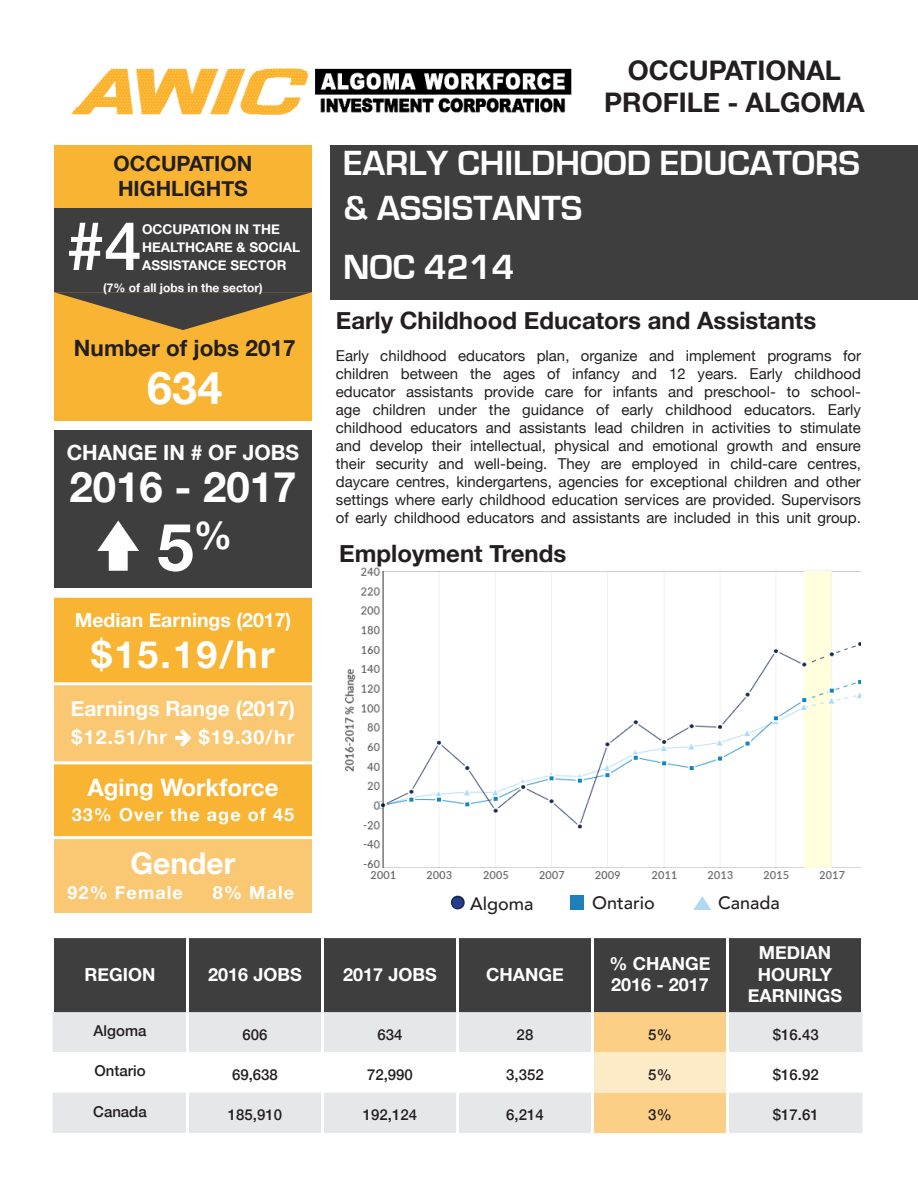
<style>
.page{position:relative;width:918px;height:1188px;background:#fff}
.page>*{position:absolute;margin:0;border:0;box-sizing:border-box;transform-origin:0 0}
.Sub_Header{font:500 67.5px "Helvetica Neue";color:#fff}
.Sub_Header-2{font:700 66px "Helvetica Neue";color:#fff}
.Sub_Header-3{font:700 45px "Helvetica Neue";color:#fff}
.Sub_Header-4{font:700 42px "Helvetica Neue";color:#fff}
.Sub_Header-5{font:700 37.5px "Helvetica Neue";color:#fff}
.t1{font:700 36px/45px "Eurostile";color:#fff}
.Sub_Header-6{font:700 30px "Helvetica Neue";color:#fff}
.Sub_Header-7{font:700 27px/32.4px "Helvetica Neue";color:#231f20;text-align:center}
.Sub_Header-8{font:700 24px "Helvetica Neue";color:#231f20}
.Sub_Header-9{font:700 24px "Helvetica Neue";color:#fff}
.Sub_Header-10{font:700 22.5px "Helvetica Neue";color:#231f20}
.Sub_Header-11{font:700 21px "Helvetica Neue";color:#fff}
.Sub_Header-12{font:700 21px/25.2px "Helvetica Neue";color:#231f20}
.Sub_Header-13{font:700 19.5px "Helvetica Neue";color:#fff}
.Table_Header{font:700 18px/21.6px "Helvetica Neue";color:#fff}
.Sub_Header-14{font:700 18px "Helvetica Neue";letter-spacing:.06em;color:#fff}
.Body_Subheading__blu{font:500 18px "Avenir";color:#231f20}
.Bullet_List{font:15px/18px "Helvetica Neue";color:#231f20;text-align:justify}
.Table_Body{font:500 15px "Helvetica Neue";color:#231f20}
.Sub_Header-15{font:700 13.5px/18px "Helvetica Neue";color:#fff}
.Sub_Header-16{font:700 12px "Helvetica Neue";color:#fff}
.s1{font-family:"Apple SD Gothic Neo";color:#253f8e}
</style>
<div class="page">
<div style="left:54px;top:598px;width:258px;height:84px;background:#f8b432"></div>
<svg style="left:54px;top:685px;width:258px;height:228px;background:#f9c15e"></svg>
<hr style="left:54px;top:761px;width:258px;height:3px;background:#fff">
<hr style="left:54px;top:836px;width:258px;height:3px;background:#fff">
<div style="left:330px;top:145px;width:588px;height:154px;background:#3e3e3f"></div>
<div style="left:54px;top:286px;width:258px;height:135px;background:#f8b432"></div>
<div style="left:54px;top:145px;width:258px;height:65px;background:#f8b432"></div>
<div style="left:54px;top:209px;width:258px;height:83px;background:#3e3e3f"></div>
<div style="left:54px;top:938px;width:807px;height:74px;background:#3e3e3f"></div>
<svg style="left:52px;top:1012px;width:810px;height:121px;fill:#e6e7e9"></svg>
<div style="left:594px;top:1012px;width:132px;height:121px;background:#fbcf85"></div>
<div style="left:592px;top:1052px;width:136px;height:41px;background:#fdeac7"></div>
<hr style="left:186px;top:1012px;width:3px;height:40px;background:#fff">
<hr style="left:321px;top:1012px;width:3px;height:40px;background:#fff">
<hr style="left:456px;top:1012px;width:3px;height:40px;background:#fff">
<hr style="left:591px;top:1012px;width:3px;height:40px;background:#fff">
<hr style="left:726px;top:1012px;width:3px;height:40px;background:#fff">
<hr style="left:186px;top:1052px;width:3px;height:41px;background:#fff">
<hr style="left:321px;top:1052px;width:3px;height:41px;background:#fff">
<hr style="left:456px;top:1052px;width:3px;height:41px;background:#fff">
<hr style="left:591px;top:1052px;width:3px;height:41px;background:#fff">
<hr style="left:726px;top:1052px;width:3px;height:41px;background:#fff">
<hr style="left:186px;top:1093px;width:3px;height:40px;background:#fff">
<hr style="left:321px;top:1093px;width:3px;height:40px;background:#fff">
<hr style="left:456px;top:1093px;width:3px;height:40px;background:#fff">
<hr style="left:591px;top:1093px;width:3px;height:40px;background:#fff">
<hr style="left:726px;top:1093px;width:3px;height:40px;background:#fff">
<hr style="left:321px;top:938px;width:3px;height:74px;background:#fff">
<hr style="left:456px;top:938px;width:3px;height:74px;background:#fff">
<hr style="left:186px;top:938px;width:3px;height:74px;background:#fff">
<hr style="left:591px;top:938px;width:3px;height:74px;background:#fff">
<hr style="left:726px;top:938px;width:3px;height:74px;background:#fff">
<div style="left:54px;top:430px;width:258px;height:158px;background:#3e3e3f"></div>
<svg style="left:97px;top:521px;width:42px;height:50px"></svg>
<svg style="left:54px;top:292px;width:258px;height:38px"></svg>
<svg style="left:175px;top:730px;width:16px;height:16px"></svg>
<img style="left:71px;top:68px;width:501px;height:47px">
<svg style="left:450px;top:895px;width:15px;height:15px"></svg>
<div style="left:570px;top:896px;width:14px;height:14px;background:#1f7fba"></div>
<svg style="left:693px;top:896px;width:18px;height:14px"></svg>
<img style="left:345px;top:568px;width:516px;height:312px">
<p class="Sub_Header-12" style="left:114px;top:152px;width:140px">OCCUPATION<br>HIGHLIGHTS</p>
<p class="Sub_Header" style="left:67px;top:192px;width:77px">#4</p>
<p class="Sub_Header-15" style="left:142px;top:221px;width:159px">OCCUPATION IN THE<br>HEALTHCARE &amp; SOCIAL</p>
<p class="Sub_Header-15" style="left:142px;top:257px;width:146px">ASSISTANCE SECTOR</p>
<p class="Sub_Header-16" style="left:103px;top:279px;width:161px">(7% of all jobs in the sector)</p>
<p class="Sub_Header-10" style="left:74px;top:331px;width:223px">Number of jobs 2017</p>
<p class="Sub_Header-3" style="left:147px;top:353px;width:77px">634</p>
<p class="Sub_Header-11" style="left:67px;top:436px;width:234px">CHANGE IN # OF JOBS</p>
<p class="Sub_Header-4" style="left:69px;top:454px;width:229px">2016 - 2017</p>
<p class="Sub_Header-2" style="left:157px;top:495px;width:77px">5<sup>%</sup></p>
<p class="Sub_Header-13" style="left:75px;top:605px;width:218px">Median Earnings (2017)</p>
<p class="Sub_Header-5" style="left:91px;top:625px;width:185px">$15.19/hr</p>
<p class="Sub_Header-11" style="left:71px;top:692px;width:226px">Earnings Range (2017)</p>
<p class="Sub_Header-13" style="left:72px;top:722px;width:97px">$12.51/hr</p>
<p class="Sub_Header-13" style="left:199px;top:722px;width:97px">$19.30/hr</p>
<p class="Sub_Header-9" style="left:87px;top:768px;width:193px">Aging Workforce</p>
<p class="Sub_Header-14" style="left:72px;top:801px;width:224px">33% Over the age of 45</p>
<p class="Sub_Header-6" style="left:131px;top:840px;width:107px">Gender</p>
<p class="Sub_Header-14" style="left:68px;top:879px;width:117px">92% Female</p>
<p class="Sub_Header-14" style="left:213px;top:879px;width:83px">8% Male</p>
<p class="Sub_Header-7" style="left:604px;top:55px;width:262px">OCCUPATIONAL<br>PROFILE - ALGOMA</p>
<p class="t1" style="left:343px;top:142px;width:518px">EARLY CHILDHOOD EDUCATORS &amp; ASSISTANTS</p>
<p class="t1" style="left:343px;top:245px;width:173px">NOC 4214</p>
<p class="Sub_Header-8" style="left:336px;top:302px;width:482px">Early Childhood Educators and Assistants</p>
<p class="Bullet_List" style="left:336px;top:347px;width:527px">Early childhood educators plan, organize and implement programs for children between the ages of infancy and 12 years. Early childhood educator assistants provide care for infants and preschool- to school&shy;age children under the guidance of early childhood educators. Early childhood educators and assistants lead children in activities to stimulate and develop their intellectual, physical and emotional growth and ensure their security and well-being. They are employed in child-care centres, daycare centres, kindergartens, agencies for exceptional children and other settings where early childhood education services are provided. Supervisors of early childhood educators and assistants are included in this unit group.</p>
<p class="Sub_Header-8" style="left:339px;top:535px;width:229px">Employment Trends</p>
<p class="Body_Subheading__blu" style="left:450px;top:888px;width:85px"><span class="s1">⦁</span> Algoma</p>
<p class="Body_Subheading__blu" style="left:592px;top:887px;width:64px">Ontario</p>
<p class="Body_Subheading__blu" style="left:718px;top:888px;width:63px">Canada</p>
<p class="Table_Header" style="left:85px;top:964px;width:72px">REGION</p>
<p class="Table_Header" style="left:208px;top:964px;width:95px">2016 JOBS</p>
<p class="Table_Header" style="left:343px;top:964px;width:95px">2017 JOBS</p>
<p class="Table_Header" style="left:486px;top:964px;width:79px">CHANGE</p>
<p class="Table_Header" style="left:610px;top:953px;width:102px">% CHANGE<br>2016 - 2017</p>
<p class="Table_Header" style="left:748px;top:942px;width:96px;text-align:center">MEDIAN<br>HOURLY<br>EARNINGS</p>
<p class="Table_Body" style="left:94px;top:1018px;width:54px">Algoma</p>
<p class="Table_Body" style="left:242px;top:1022px;width:27px">606</p>
<p class="Table_Body" style="left:377px;top:1022px;width:27px">634</p>
<p class="Table_Body" style="left:517px;top:1022px;width:18px">28</p>
<p class="Table_Body" style="left:648px;top:1022px;width:25px">5%</p>
<p class="Table_Body" style="left:773px;top:1022px;width:47px">$16.43</p>
<p class="Table_Body" style="left:94px;top:1059px;width:53px">Ontario</p>
<p class="Table_Body" style="left:232px;top:1062px;width:47px">69,638</p>
<p class="Table_Body" style="left:367px;top:1062px;width:47px">72,990</p>
<p class="Table_Body" style="left:506px;top:1062px;width:39px">3,352</p>
<p class="Table_Body" style="left:648px;top:1062px;width:25px">5%</p>
<p class="Table_Body" style="left:773px;top:1062px;width:47px">$16.92</p>
<p class="Table_Body" style="left:93px;top:1099px;width:55px">Canada</p>
<p class="Table_Body" style="left:228px;top:1103px;width:56px">185,910</p>
<p class="Table_Body" style="left:363px;top:1103px;width:56px">192,124</p>
<p class="Table_Body" style="left:506px;top:1103px;width:39px">6,214</p>
<p class="Table_Body" style="left:648px;top:1103px;width:25px">3%</p>
<p class="Table_Body" style="left:773px;top:1103px;width:47px">$17.61</p>
</div>
